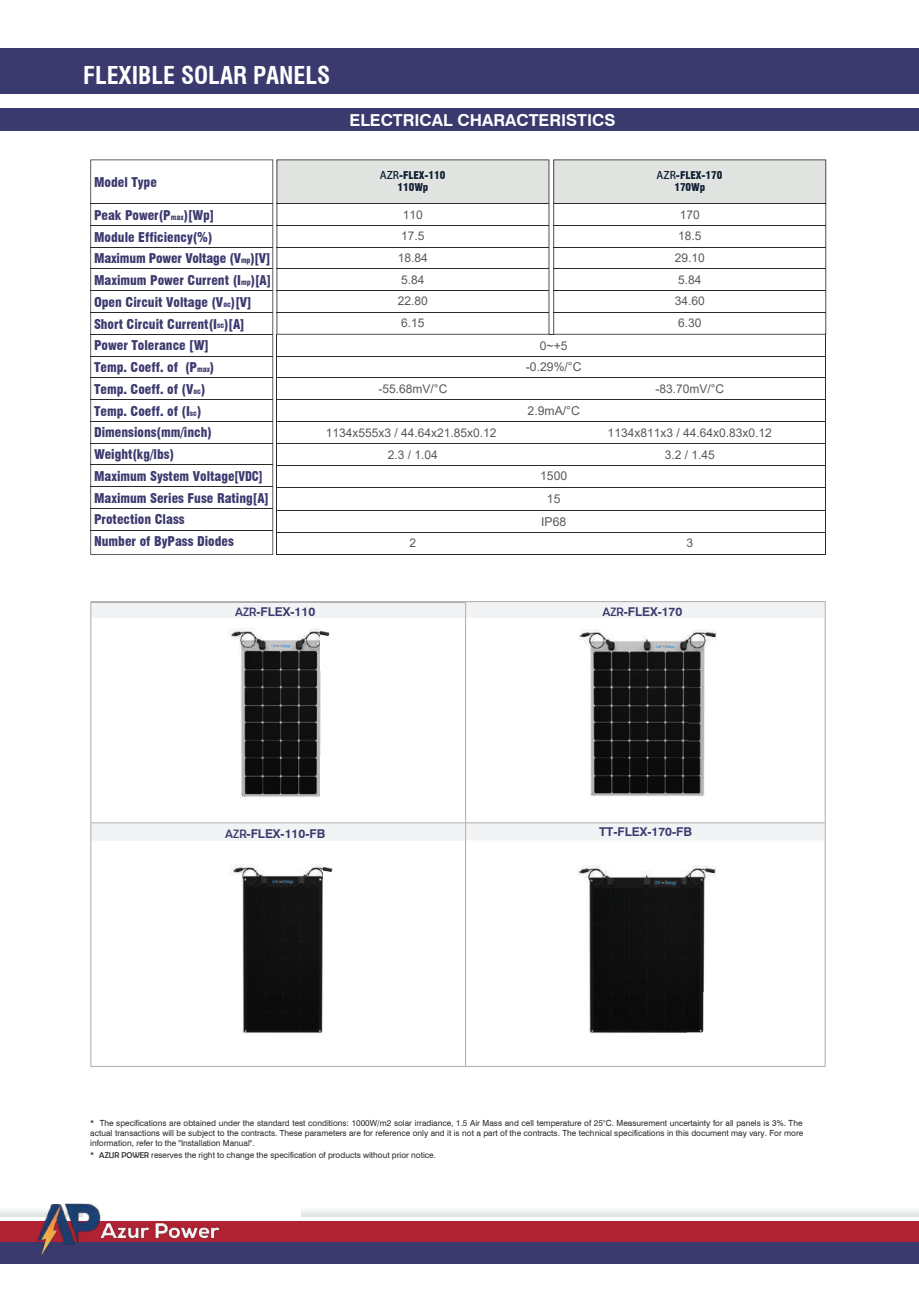
<style>
.page{position:relative;width:919px;height:1289px;background:#fff}
.page>*{position:absolute;margin:0;border:0;box-sizing:border-box;transform-origin:0 0}
.t1{font:700 condensed 24px "Swiss 721 BT";color:#fff}
.t2{font:700 16.5px "Swiss 721 BT";color:#fff}
.t3{font:900 condensed 13.2px/21.8px "Swiss 721 BT";color:#3c3a6e}
.t4{font:700 12.15px "Swiss 721 BT";color:#3b3a6e}
.t5{font:12.15px/23px "Arial";color:#57585a;text-align:center}
.t6{font:12px/21.6px "Arial";color:#57585a;text-align:center}
.t7{font:900 condensed 10.5px/12.1px "Swiss 721 BT";color:#0d1d32;text-align:center}
.t8{font:8.4px/9.9px "Swiss 721 BT";color:#2a2a28;text-align:justify}
.s1{font-size:7.65px}
.s2{font-family:"Adobe Fan Heiti Std";font-weight:700;font-stretch:normal}
.s3{font-family:"Berlin Sans FB";font-weight:400}
.s4{font-family:"Berlin Sans FB"}
</style>
<div class="page">
<svg style="left:90px;top:601px;width:735px;height:466px"></svg>
<svg style="left:465px;top:602px;width:359px;height:463px"></svg>
<svg style="left:90px;top:159px;width:183px;height:396px"></svg>
<hr style="left:91px;top:421px;width:182px;height:1px;background:#2a2a28">
<hr style="left:91px;top:443px;width:182px;height:1px;background:#2a2a28">
<hr style="left:91px;top:464px;width:182px;height:1px;background:#2a2a28">
<hr style="left:91px;top:486px;width:182px;height:1px;background:#2a2a28">
<hr style="left:91px;top:508px;width:182px;height:1px;background:#2a2a28">
<hr style="left:91px;top:530px;width:182px;height:1px;background:#2a2a28">
<hr style="left:91px;top:399px;width:182px;height:1px;background:#2a2a28">
<hr style="left:91px;top:377px;width:182px;height:1px;background:#2a2a28">
<hr style="left:91px;top:355px;width:182px;height:1px;background:#2a2a28">
<hr style="left:91px;top:334px;width:182px;height:1px;background:#2a2a28">
<hr style="left:91px;top:312px;width:182px;height:1px;background:#2a2a28">
<hr style="left:91px;top:290px;width:182px;height:1px;background:#2a2a28">
<hr style="left:91px;top:268px;width:182px;height:1px;background:#2a2a28">
<hr style="left:91px;top:247px;width:182px;height:1px;background:#2a2a28">
<hr style="left:91px;top:225px;width:182px;height:1px;background:#2a2a28">
<hr style="left:91px;top:203px;width:182px;height:1px;background:#2a2a28">
<hr style="left:277px;top:554px;width:548px;height:1px;background:#2a2a28">
<hr style="left:277px;top:421px;width:548px;height:1px;background:#2a2a28">
<hr style="left:277px;top:443px;width:548px;height:1px;background:#2a2a28">
<hr style="left:277px;top:465px;width:548px;height:1px;background:#2a2a28">
<hr style="left:277px;top:487px;width:548px;height:1px;background:#2a2a28">
<hr style="left:277px;top:509px;width:548px;height:1px;background:#2a2a28">
<hr style="left:277px;top:532px;width:548px;height:1px;background:#2a2a28">
<hr style="left:277px;top:399px;width:548px;height:1px;background:#2a2a28">
<hr style="left:277px;top:377px;width:548px;height:1px;background:#2a2a28">
<hr style="left:277px;top:355px;width:548px;height:1px;background:#2a2a28">
<hr style="left:276px;top:334px;width:1px;height:220px;background:#2a2a28">
<hr style="left:825px;top:334px;width:1px;height:220px;background:#2a2a28">
<svg style="left:276px;top:159px;width:273px;height:175px"></svg>
<hr style="left:277px;top:312px;width:272px;height:1px;background:#2a2a28">
<hr style="left:277px;top:290px;width:272px;height:1px;background:#2a2a28">
<hr style="left:277px;top:268px;width:272px;height:1px;background:#2a2a28">
<hr style="left:277px;top:247px;width:272px;height:1px;background:#2a2a28">
<hr style="left:277px;top:225px;width:272px;height:1px;background:#2a2a28">
<hr style="left:277px;top:203px;width:272px;height:1px;background:#2a2a28">
<svg style="left:553px;top:159px;width:273px;height:175px"></svg>
<hr style="left:553px;top:312px;width:272px;height:1px;background:#2a2a28">
<hr style="left:553px;top:290px;width:272px;height:1px;background:#2a2a28">
<hr style="left:553px;top:268px;width:272px;height:1px;background:#2a2a28">
<hr style="left:553px;top:247px;width:272px;height:1px;background:#2a2a28">
<hr style="left:553px;top:225px;width:272px;height:1px;background:#2a2a28">
<hr style="left:553px;top:203px;width:272px;height:1px;background:#2a2a28">
<div style="left:0;top:48px;width:918px;height:46px;background:#3b3a6e"></div>
<div style="left:0;top:107px;width:918px;height:23px;background:#3b3a6e"></div>
<img style="left:193px;top:629px;width:170px;height:170px">
<img style="left:561px;top:629px;width:169px;height:169px">
<img style="left:196px;top:864px;width:170px;height:170px">
<img style="left:560px;top:865px;width:169px;height:169px">
<div style="left:0;top:1220px;width:918px;height:22px;background:#b12234"></div>
<div style="left:0;top:1242px;width:918px;height:21px;background:#3b3a6e"></div>
<img style="left:20px;top:1202px;width:214px;height:54px">
<h1 class="t1" style="left:83px;top:61px;width:249px">FLEXIBLE SOLAR PANELS</h1>
<h2 class="t2" style="left:349px;top:110px;width:267px">ELECTRICAL CHARACTERISTICS</h2>
<h3 class="t3" style="left:94px;top:171px;width:64px">Model Type</h3>
<p class="t3" style="left:94px;top:204px;width:179px">Peak Power(P<span class="s1">max</span>)[Wp]<br>Module Efficiency(%)<br>Maximum Power Voltage (V<span class="s1">mp</span>)[V]<br>Maximum Power Current (I<span class="s1">mp</span>)[A]<br>Open Circuit Voltage (V<span class="s1">oc</span>)[V]<br>Short Circuit Current(I<span class="s1">sc</span>)[A]<br>Power Tolerance [W]<br>Temp. Coeff. of (P<span class="s1">max</span>)<br>Temp. Coeff. of (V<span class="s1">oc</span>)<br>Temp. Coeff. of (I<span class="s1">sc</span>)<br>Dimensions(mm/inch)<br>Weight(kg/lbs)<br>Maximum System Voltage[VDC]<br>Maximum Series Fuse Rating[A]<br>Protection Class<br>Number of ByPass Diodes</p>
<p class="t7" style="left:380px;top:169px;width:67px"><span class="s2">AZR</span>-FLEX-110<br>110Wp</p>
<h3 class="t6" style="left:398px;top:203px;width:32px">110<br>17.5<br>18.84<br>5.84<br>22.80<br>6.15</h3>
<p class="t7" style="left:656px;top:169px;width:67px"><span class="s2">AZR</span>-FLEX-170<br>170Wp</p>
<h3 class="t6" style="left:678px;top:225px;width:25px">18.5</h3>
<h3 class="t6" style="left:679px;top:203px;width:22px">170</h3>
<h3 class="t6" style="left:674px;top:247px;width:32px;text-align:left">29.10<br>5.84<br>34.60<br>6.30</h3>
<h3 class="t6" style="left:378px;top:378px;width:70px">-55.68mV/°C</h3>
<h3 class="t5" style="left:526px;top:335px;width:57px;line-height:21.1px">0~+5 -0.29%/°C</h3>
<h3 class="t5" style="left:527px;top:399px;width:54px">2.9mA/°C</h3>
<h3 class="t6" style="left:655px;top:378px;width:70px">-83.70mV/°C</h3>
<h3 class="t6" style="left:326px;top:421px;width:172px;line-height:22.5px">1134x555x3 / 44.64x21.85x0.12<br>2.3 / 1.04</h3>
<h3 class="t6" style="left:607px;top:421px;width:166px;line-height:22.5px">1134x811x3 / 44.64x0.83x0.12<br>3.2 / 1.45</h3>
<h3 class="t5" style="left:540px;top:464px;width:29px">1500<br>15<br>IP68</h3>
<h3 class="t6" style="left:409px;top:532px;width:8px">2</h3>
<h3 class="t6" style="left:686px;top:532px;width:8px">3</h3>
<h3 class="t4" style="left:235px;top:604px;width:82px"><span class="s3">AZR</span>-FLEX-110</h3>
<h3 class="t4" style="left:602px;top:604px;width:82px"><span class="s3">AZR</span>-FLEX-170</h3>
<h3 class="t4" style="left:225px;top:826px;width:101px"><span class="s3">AZR</span>-FLEX-110-FB</h3>
<h3 class="t4" style="left:599px;top:824px;width:94px">TT-FLEX-170-FB</h3>
<p class="t8" style="left:90px;top:1117px;width:714px">* The specifications are obtained under the standard test conditions: 1000W/m2 solar irradiance, 1.5 Air Mass and cell temperature of 25°C. Measurement uncertainty for all panels is 3%. The actual transactions will be subject to the contracts. These parameters are for reference only and it is not a part of the contracts. The technical specifications in this document may vary. For more information, refer to the "Installation Manual".</p>
<p class="t8" style="left:90px;top:1150px;width:347px">* <span class="s4">AZUR POWER</span> reserves the right to change the specification of products without prior notice.</p>
</div>
